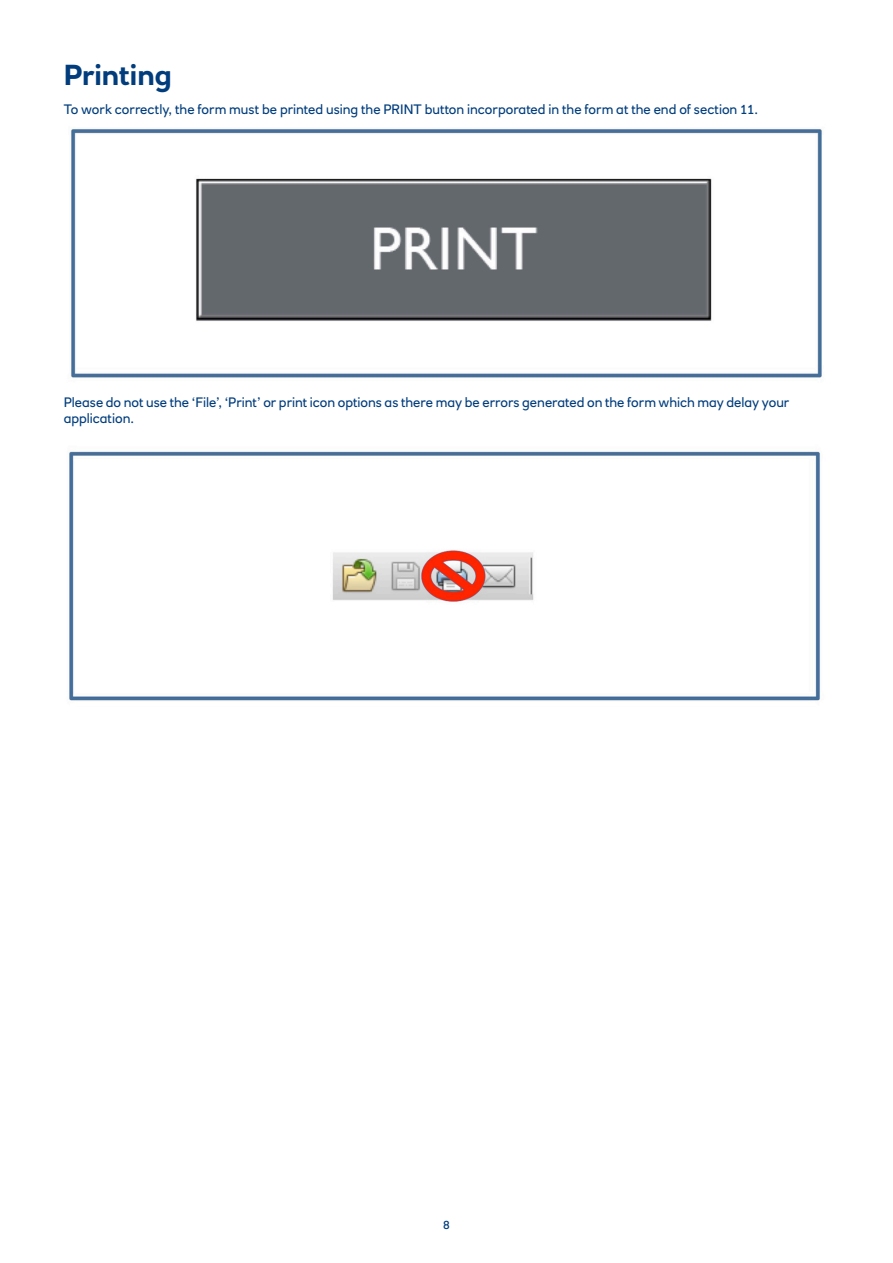
<style>
.page{position:relative;width:893px;height:1263px;background:#fff}
.page>*{position:absolute;margin:0;border:0;box-sizing:border-box;transform-origin:0 0}
.t1{font:700 28.5px "RN House Sans";color:#013d7d}
.t2{font:13.5px/16.5px "RN House Sans";color:#013d7d}
.t3{font:12px "RN House Sans";color:#013d7d}
</style>
<div class="page">
<img style="left:71px;top:128px;width:751px;height:250px">
<img style="left:69px;top:451px;width:751px;height:250px">
<p class="t1" style="left:64px;top:57px;width:109px">Printing</p>
<p class="t2" style="left:64px;top:101px;width:696px">To work correctly, the form must be printed using the PRINT button incorporated in the form at the end of section 11.</p>
<p class="t2" style="left:64px;top:394px;width:727px">Please do not use the ‘File’, ‘Print’ or print icon options as there may be errors generated on the form which may delay your application.</p>
<p class="t3" style="left:443px;top:1218px;width:8px">8</p>
</div>
